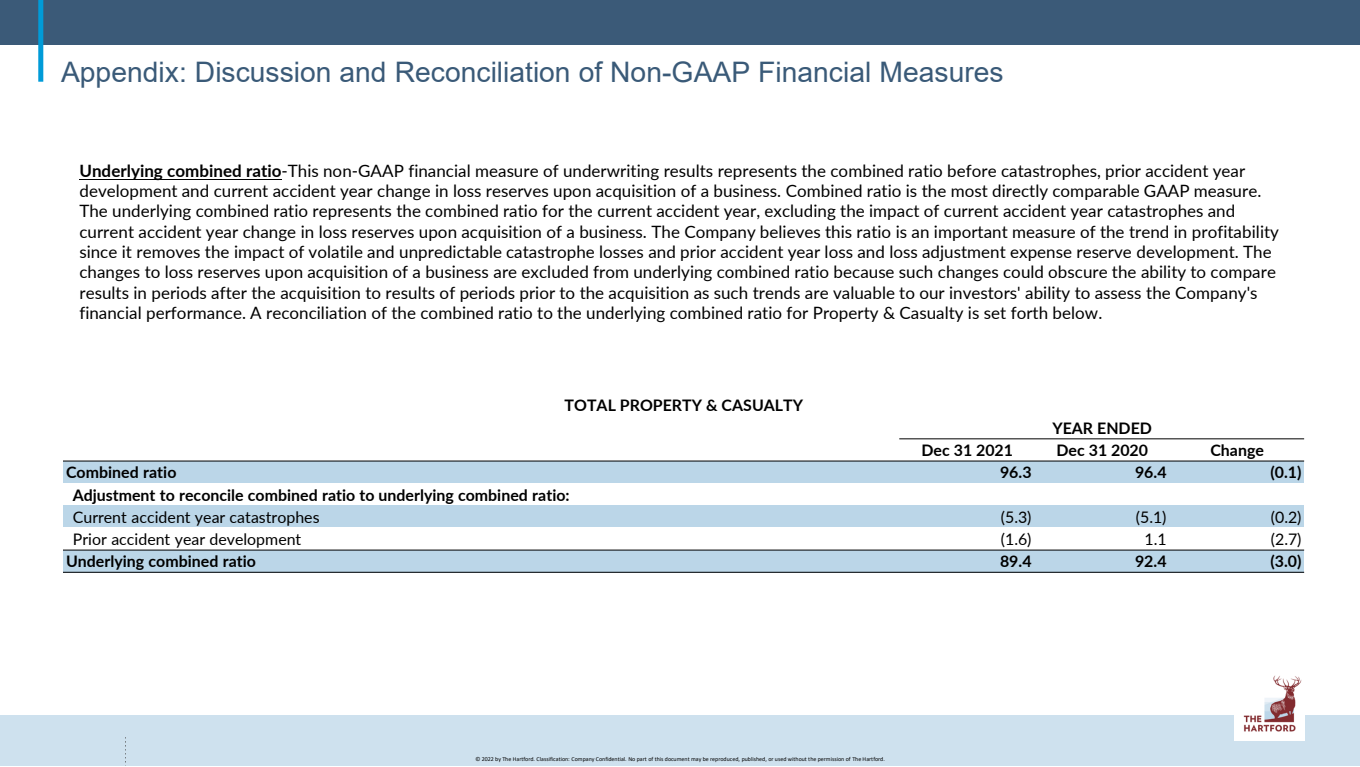
<style>
.page{position:relative;width:1360px;height:767px;background:#fff}
.page>*{position:absolute;margin:0;border:0;box-sizing:border-box;transform-origin:0 0}
.t1{font:28.2px "Arial";color:#3a5a78}
.t2{font:17px/20.3px "Lato";color:#000}
.t3{font:700 15.9px "Lato";color:#000}
.t4{font:15.9px "Lato";color:#000}
.t5{font:6px "Calibri";letter-spacing:-.005em;color:#000}
.s1{font-weight:700}
</style>
<div class="page">
<div style="left:0;top:715px;width:1360px;height:51px;background:#cee1ee"></div>
<img style="left:1235px;top:675px;width:70px;height:66px">
<svg style="left:125px;top:737px;width:1px;height:29px"></svg>
<div style="left:0;top:0;width:1360px;height:45px;background:#3b5a78"></div>
<div style="left:38px;top:0;width:5px;height:82px;background:#009bd8"></div>
<div style="left:63px;top:461px;width:836px;height:22px;background:#bbd6e8"></div>
<div style="left:899px;top:461px;width:135px;height:22px;background:#bbd6e8"></div>
<div style="left:1034px;top:461px;width:135px;height:22px;background:#bbd6e8"></div>
<div style="left:1169px;top:461px;width:135px;height:22px;background:#bbd6e8"></div>
<div style="left:63px;top:506px;width:836px;height:22px;background:#bbd6e8"></div>
<div style="left:899px;top:506px;width:135px;height:22px;background:#bbd6e8"></div>
<div style="left:1034px;top:506px;width:135px;height:22px;background:#bbd6e8"></div>
<div style="left:1169px;top:506px;width:135px;height:22px;background:#bbd6e8"></div>
<div style="left:63px;top:550px;width:836px;height:22px;background:#bbd6e8"></div>
<div style="left:899px;top:550px;width:135px;height:22px;background:#bbd6e8"></div>
<div style="left:1034px;top:550px;width:135px;height:22px;background:#bbd6e8"></div>
<div style="left:1169px;top:550px;width:135px;height:22px;background:#bbd6e8"></div>
<hr style="left:899px;top:439px;width:405px;height:1px;background:#000">
<hr style="left:63px;top:461px;width:1241px;height:1px;background:#000">
<hr style="left:63px;top:550px;width:1241px;height:1px;background:#000">
<hr style="left:63px;top:572px;width:1241px;height:1px;background:#000">
<hr style="left:79px;top:179px;width:202px;height:1px;background:#000">
<p class="t1" style="left:61px;top:56px;width:944px">Appendix: Discussion and Reconciliation of Non-GAAP Financial Measures</p>
<p class="t2" style="left:79px;top:160px;width:1201px"><span class="s1">Underlying combined ratio</span>-This non-GAAP financial measure of underwriting results represents the combined ratio before catastrophes, prior accident year development and current accident year change in loss reserves upon acquisition of a business. Combined ratio is the most directly comparable GAAP measure.<br>The underlying combined ratio represents the combined ratio for the current accident year, excluding the impact of current accident year catastrophes and current accident year change in loss reserves upon acquisition of a business. The Company believes this ratio is an important measure of the trend in profitability since it removes the impact of volatile and unpredictable catastrophe losses and prior accident year loss and loss adjustment expense reserve development. The changes to loss reserves upon acquisition of a business are excluded from underlying combined ratio because such changes could obscure the ability to compare results in periods after the acquisition to results of periods prior to the acquisition as such trends are valuable to our investors' ability to assess the Company's financial performance. A reconciliation of the combined ratio to the underlying combined ratio for Property &amp; Casualty is set forth below.</p>
<p class="t3" style="left:565px;top:394px;width:240px">TOTAL PROPERTY &amp; CASUALTY</p>
<p class="t3" style="left:1052px;top:416px;width:101px">YEAR ENDED</p>
<p class="t3" style="left:921px;top:438px;width:93px">Dec 31 2021</p>
<p class="t3" style="left:1056px;top:438px;width:93px">Dec 31 2020</p>
<p class="t3" style="left:1210px;top:438px;width:55px">Change</p>
<p class="t3" style="left:66px;top:461px;width:112px">Combined ratio</p>
<p class="t3" style="left:1000px;top:461px;width:33px">96.3</p>
<p class="t3" style="left:1135px;top:461px;width:33px">96.4</p>
<p class="t3" style="left:1270px;top:461px;width:33px">(0.1)</p>
<p class="t3" style="left:73px;top:483px;width:498px">Adjustment to reconcile combined ratio to underlying combined ratio:</p>
<p class="t4" style="left:73px;top:505px;width:248px">Current accident year catastrophes</p>
<p class="t4" style="left:1001px;top:505px;width:32px">(5.3)</p>
<p class="t4" style="left:1136px;top:505px;width:32px">(5.1)</p>
<p class="t4" style="left:1271px;top:505px;width:32px">(0.2)</p>
<p class="t4" style="left:73px;top:527px;width:230px">Prior accident year development</p>
<p class="t4" style="left:1001px;top:527px;width:32px">(1.6)</p>
<p class="t4" style="left:1144px;top:527px;width:24px">1.1</p>
<p class="t4" style="left:1271px;top:527px;width:32px">(2.7)</p>
<p class="t3" style="left:66px;top:550px;width:191px">Underlying combined ratio</p>
<p class="t3" style="left:1000px;top:550px;width:33px">89.4</p>
<p class="t3" style="left:1135px;top:550px;width:33px">92.4</p>
<p class="t3" style="left:1270px;top:550px;width:33px">(3.0)</p>
<p class="t5" style="left:475px;top:755px;width:411px">© 2022 by The Hartford. Classification: Company Confidential. No part of this document may be reproduced, published, or used without the permission of The Hartford.</p>
</div>
